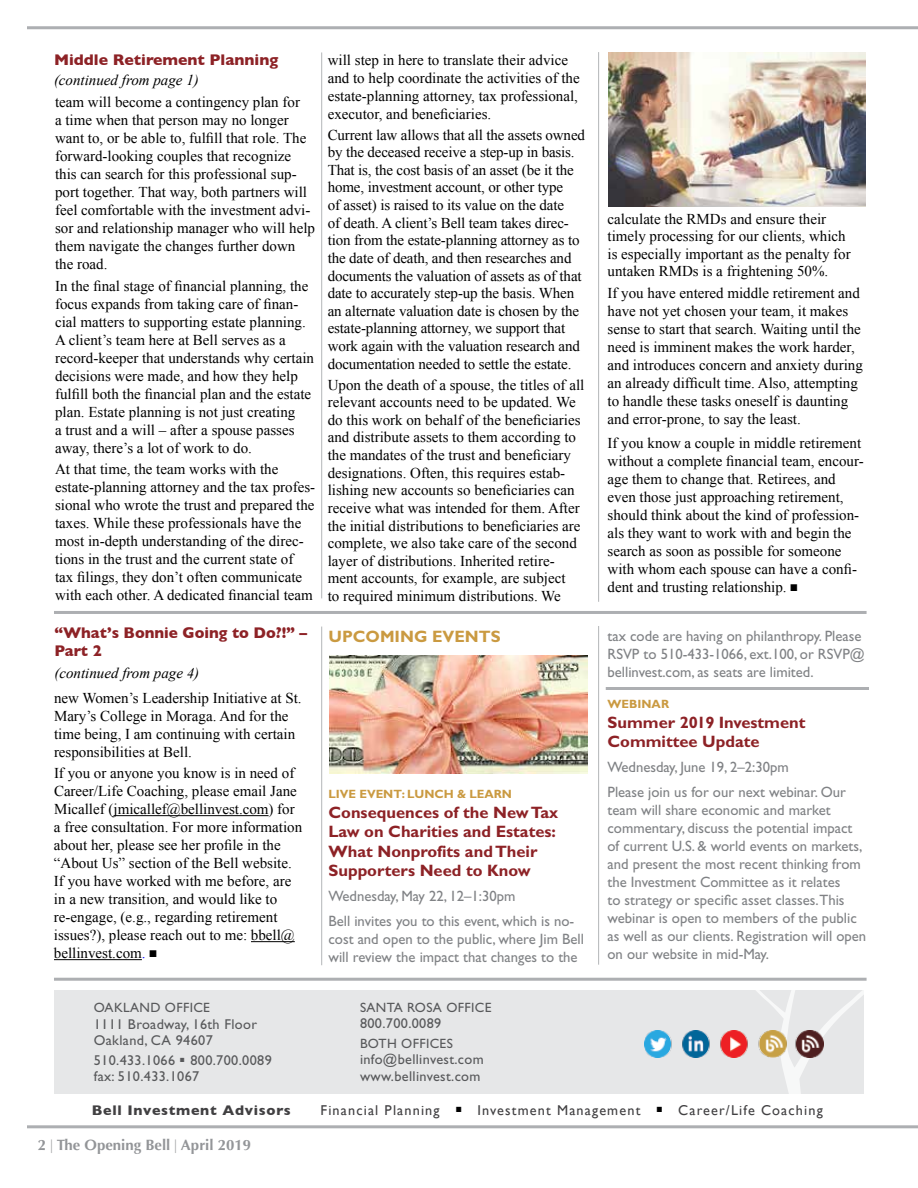
<style>
.page{position:relative;width:918px;height:1188px;background:#fff}
.page>*{position:absolute;margin:0;border:0;box-sizing:border-box;transform-origin:0 0}
.t1{font:700 16.5px/19.5px "Gill Sans Std";color:#8d2226}
.t2{font:700 16.5px "Gill Sans Std";color:#ca9a41}
.t3{font:700 15.75px/18.8px "Gill Sans";color:#8d2226}
.t4{font:15px/18px "Times New Roman";color:#000}
.t5{font:15px/18px "Gill Sans Std";color:#808285}
.t6{font:italic 15px "Times New Roman";color:#000}
.t7{font:700 15px "Optima LT Std";color:#939598}
.t8{font:14.25px/16.5px "Gill Sans Std";letter-spacing:.025em;color:#58595b}
.t9{font:14.25px "Gill Sans";letter-spacing:.08em;color:#414042}
.t10{font:700 14.25px "Gill Sans";letter-spacing:.05em;color:#414042}
.t11{font:13.5px "Gill Sans Std";letter-spacing:.025em;color:#58595b}
.t12{font:700 12px "Gill Sans Std";color:#ca9a41}
.s1{color:#00f}
.s2{font-family:"Times New Roman";font-weight:400}
</style>
<div class="page">
<hr style="left:27px;top:1125px;width:891px;height:3px;background:#adafb2">
<div style="left:54px;top:990px;width:810px;height:104px;background:#e6e7e8"></div>
<svg style="left:741px;top:977px;width:125px;height:117px"></svg>
<hr style="left:27px;top:26px;width:891px;height:3px;background:#adafb2">
<hr style="left:598px;top:52px;width:1px;height:550px;background:#bcbec0">
<hr style="left:321px;top:52px;width:1px;height:546px;background:#bcbec0">
<hr style="left:598px;top:626px;width:1px;height:339px;background:#bcbec0">
<hr style="left:321px;top:627px;width:1px;height:338px;background:#bcbec0">
<img style="left:645px;top:1030px;width:178px;height:27px">
<hr style="left:606px;top:687px;width:263px;height:3px;background:#adafb2">
<hr style="left:54px;top:611px;width:813px;height:3px;background:#adafb2">
<hr style="left:54px;top:978px;width:813px;height:3px;background:#adafb2">
<hr style="left:114px;top:815px;width:155px;height:1px;background:#000">
<hr style="left:251px;top:941px;width:44px;height:1px;background:#000">
<hr style="left:54px;top:959px;width:88px;height:1px;background:#000">
<img style="left:329px;top:656px;width:259px;height:118px">
<img style="left:608px;top:52px;width:258px;height:154px">
<p class="t3" style="left:54px;top:50px;width:226px">Middle Retirement Planning</p>
<p class="t6" style="left:54px;top:69px;width:146px">(continued from page 1)</p>
<p class="t4" style="left:55px;top:93px;width:261px">team will become a contingency plan for<br>a time when that person may no longer want to, or be able to, fulfill that role. The forward-looking couples that recognize this can search for this professional sup&shy;port together. That way, both partners will feel comfortable with the investment advi&shy;sor and relationship manager who will help them navigate the changes further down the road.</p>
<p class="t4" style="left:55px;top:276px;width:261px">In the final stage of financial planning, the focus expands from taking care of finan&shy;cial matters to supporting estate planning.<br>A client’s team here at Bell serves as a record-keeper that understands why certain decisions were made, and how they help fulfill both the financial plan and the estate plan. Estate planning is not just creating<br>a trust and a will – after a spouse passes away, there’s a lot of work to do.</p>
<p class="t4" style="left:55px;top:460px;width:262px">At that time, the team works with the estate-planning attorney and the tax profes&shy;sional who wrote the trust and prepared the taxes. While these professionals have the most in-depth understanding of the direc&shy;tions in the trust and the current state of tax filings, they don’t often communicate with each other. A dedicated financial team</p>
<p class="t3" style="left:54px;top:623px;width:254px">“What’s Bonnie Going to Do?!” –<br>Part 2</p>
<p class="t6" style="left:54px;top:662px;width:146px">(continued from page 4)</p>
<p class="t4" style="left:54px;top:689px;width:249px">new Women’s Leadership Initiative at St.<br>Mary’s College in Moraga. And for the time being, I am continuing with certain responsibilities at Bell.</p>
<p class="t4" style="left:54px;top:764px;width:250px">If you or anyone you know is in need of Career/Life Coaching, please email Jane Micallef (jmicallef@bellinvest.com) for a free consultation. For more information about her, please see her profile in the “About Us” section of the Bell website.<br>If you have worked with me before, are in a new transition, and would like to re-engage, (e.g., regarding retirement issues?), please reach out to me: bbell@ bellinvest.com<span class="s1">.</span> ■</p>
<p class="t4" style="left:328px;top:50px;width:254px">will step in here to translate their advice and to help coordinate the activities of the estate-planning attorney, tax professional, executor, and beneficiaries.</p>
<p class="t4" style="left:328px;top:126px;width:259px">Current law allows that all the assets owned by the deceased receive a step-up in basis.<br>That is, the cost basis of an asset (be it the home, investment account, or other type<br>of asset) is raised to its value on the date<br>of death. A client’s Bell team takes direc&shy;tion from the estate-planning attorney as to the date of death, and then researches and documents the valuation of assets as of that date to accurately step-up the basis. When an alternate valuation date is chosen by the estate-planning attorney, we support that work again with the valuation research and documentation needed to settle the estate.</p>
<p class="t4" style="left:328px;top:376px;width:258px;line-height:17.5px">Upon the death of a spouse, the titles of all relevant accounts need to be updated. We do this work on behalf of the beneficiaries and distribute assets to them according to the mandates of the trust and beneficiary designations. Often, this requires estab&shy;lishing new accounts so beneficiaries can receive what was intended for them. After the initial distributions to beneficiaries are complete, we also take care of the second layer of distributions. Inherited retire&shy;ment accounts, for example, are subject<br>to required minimum distributions. We</p>
<p class="t2" style="left:328px;top:626px;width:174px">UPCOMING EVENTS</p>
<p class="t12" style="left:328px;top:787px;width:185px">LIVE EVENT: LUNCH &amp; LEARN</p>
<p class="t1" style="left:328px;top:802px;width:231px">Consequences of the New Tax<br>Law on Charities and Estates:<br>What Nonprofits and Their<br>Supporters Need to Know</p>
<p class="t5" style="left:328px;top:884px;width:247px;line-height:24.8px">Wednesday, May 22, 12–1:30pm<br>Bell invites you to this event, which is no-</p>
<p class="t5" style="left:328px;top:930px;width:257px">cost and open to the public, where Jim Bell will review the impact that changes to the</p>
<p class="t11" style="left:94px;top:1000px;width:118px">OAKLAND OFFICE</p>
<p class="t8" style="left:94px;top:1016px;width:165px">1111 Broadway, 16th Floor<br>Oakland, CA 94607</p>
<p class="t8" style="left:94px;top:1052px;width:180px">510.433.1066 ■ 800.700.0089 fax: 510.433.1067</p>
<p class="t11" style="left:360px;top:1000px;width:133px">SANTA ROSA OFFICE</p>
<p class="t8" style="left:360px;top:1015px;width:83px">800.700.0089</p>
<p class="t11" style="left:360px;top:1036px;width:94px">BOTH OFFICES</p>
<p class="t8" style="left:360px;top:1051px;width:125px">info@bellinvest.com www.bellinvest.com</p>
<p class="t4" style="left:608px;top:209px;width:245px">calculate the RMDs and ensure their timely processing for our clients, which is especially important as the penalty for untaken RMDs is a frightening 50%.</p>
<p class="t4" style="left:608px;top:283px;width:257px">If you have entered middle retirement and have not yet chosen your team, it makes sense to start that search. Waiting until the need is imminent makes the work harder, and introduces concern and anxiety during an already difficult time. Also, attempting to handle these tasks oneself is daunting and error-prone, to say the least.</p>
<p class="t4" style="left:608px;top:434px;width:258px">If you know a couple in middle retirement without a complete financial team, encour&shy;age them to change that. Retirees, and even those just approaching retirement, should think about the kind of profession&shy;als they want to work with and begin the search as soon as possible for someone with whom each spouse can have a confi&shy;dent and trusting relationship. ■</p>
<p class="t5" style="left:608px;top:627px;width:259px">tax code are having on philanthropy. Please<br>RSVP to 510-433-1066, ext.100, or RSVP@ bellinvest.com, as seats are limited.</p>
<p class="t12" style="left:608px;top:697px;width:63px">WEBINAR</p>
<p class="t1" style="left:608px;top:712px;width:200px">Summer 2019 Investment<br>Committee Update</p>
<p class="t5" style="left:608px;top:754px;width:240px;line-height:24.8px">Wednesday, June 19, 2–2:30pm<br>Please join us for our next webinar. Our</p>
<p class="t5" style="left:608px;top:801px;width:260px">team will share economic and market commentary, discuss the potential impact of current U.S. &amp; world events on markets, and present the most recent thinking from the Investment Committee as it relates<br>to strategy or specific asset classes.This webinar is open to members of the public as well as our clients. Registration will open on our website in mid-May.</p>
<p class="t10" style="left:92px;top:1099px;width:200px">Bell Investment Advisors</p>
<p class="t9" style="left:321px;top:1102px;width:504px">Financial Planning <sup>■</sup> Investment Management <sup>■</sup> Career/Life Coaching</p>
<p class="t7" style="left:38px;top:1136px;width:215px">2 <span class="s2">|</span> The Opening Bell <span class="s2">|</span> April 2019</p>
</div>
